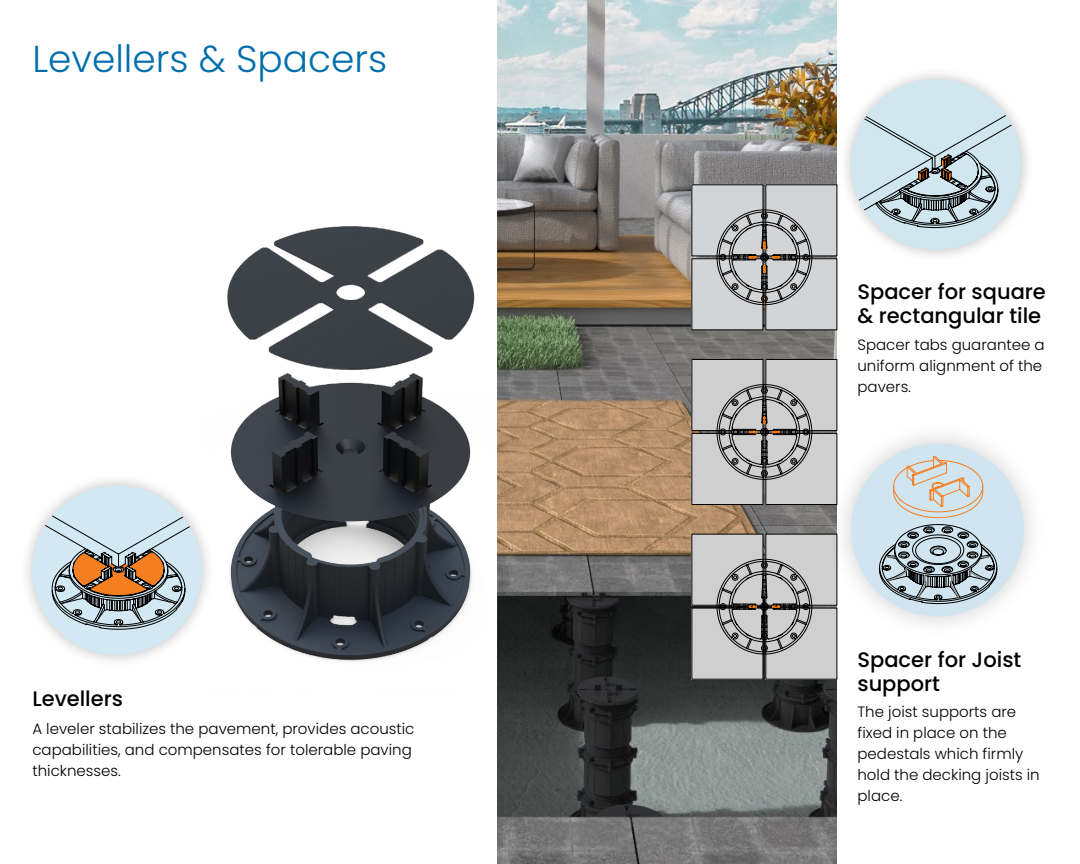
<style>
.page{position:relative;width:1080px;height:864px;background:#fff}
.page>*{position:absolute;margin:0;border:0;box-sizing:border-box;transform-origin:0 0}
.t1{font:300 37.5px "Poppins";color:#006ead}
.t2{font:500 21px/24.5px "Poppins";color:#000}
.t3{font:300 15px/21px "Poppins";color:#000}
</style>
<div class="page">
<img style="left:498px;top:0;width:339px;height:864px">
<div style="left:766px;top:185px;width:71px;height:71px;background:#d3d4d6"></div>
<div style="left:692px;top:185px;width:71px;height:71px;background:#d3d4d6"></div>
<div style="left:766px;top:259px;width:71px;height:71px;background:#d3d4d6"></div>
<div style="left:692px;top:259px;width:71px;height:71px;background:#d3d4d6"></div>
<svg style="left:717px;top:210px;width:95px;height:95px"></svg>
<div style="left:766px;top:359px;width:71px;height:72px;background:#cfcfcf"></div>
<div style="left:766px;top:359px;width:71px;height:72px;border:1px solid #000"></div>
<div style="left:692px;top:359px;width:71px;height:72px;background:#cfcfcf"></div>
<div style="left:692px;top:359px;width:71px;height:72px;border:1px solid #000"></div>
<div style="left:766px;top:433px;width:71px;height:72px;background:#cfcfcf"></div>
<div style="left:766px;top:433px;width:71px;height:72px;border:1px solid #000"></div>
<div style="left:692px;top:433px;width:71px;height:72px;background:#cfcfcf"></div>
<div style="left:692px;top:433px;width:71px;height:72px;border:1px solid #000"></div>
<svg style="left:717px;top:384px;width:95px;height:96px"></svg>
<div style="left:766px;top:534px;width:71px;height:71px;background:#cfcfcf"></div>
<div style="left:692px;top:534px;width:71px;height:71px;background:#cfcfcf"></div>
<div style="left:766px;top:608px;width:71px;height:71px;background:#cfcfcf"></div>
<div style="left:692px;top:608px;width:71px;height:71px;background:#cfcfcf"></div>
<svg style="left:717px;top:559px;width:95px;height:95px"></svg>
<img style="left:227px;top:187px;width:271px;height:506px">
<div style="left:828px;top:420px;width:219px;height:219px;background:#000;opacity:.2"></div>
<div style="left:851px;top:443px;width:173px;height:173px;background:#d0e5ef;border-radius:50%"></div>
<svg style="left:879px;top:524px;width:118px;height:80px"></svg>
<svg style="left:893px;top:456px;width:90px;height:62px"></svg>
<div style="left:19px;top:472px;width:196px;height:196px;background:#000;opacity:.25"></div>
<div style="left:32px;top:485px;width:170px;height:170px;background:#d2e8f2;border-radius:50%"></div>
<svg style="left:43px;top:511px;width:148px;height:118px"></svg>
<div style="left:838px;top:66px;width:196px;height:197px;background:#000;opacity:.25"></div>
<div style="left:851px;top:79px;width:170px;height:171px;background:#d0e7f0;border-radius:50%"></div>
<svg style="left:858px;top:110px;width:157px;height:118px"></svg>
<h1 class="t1" style="left:32px;top:37px;width:356px">Levellers &amp; Spacers</h1>
<h2 class="t2" style="left:32px;top:687px;width:92px">Levellers</h2>
<p class="t3" style="left:32px;top:718px;width:384px">A leveler stabilizes the pavement, provides acoustic capabilities, and compensates for tolerable paving thicknesses.</p>
<h2 class="t2" style="left:857px;top:280px;width:190px">Spacer for square &amp; rectangular tile</h2>
<p class="t3" style="left:857px;top:334px;width:189px">Spacer tabs guarantee a uniform alignment of the pavers.</p>
<h2 class="t2" style="left:857px;top:647px;width:165px">Spacer for Joist support</h2>
<p class="t3" style="left:857px;top:701px;width:184px">The joist supports are fixed in place on the pedestals which firmly hold the decking joists in place.</p>
</div>
